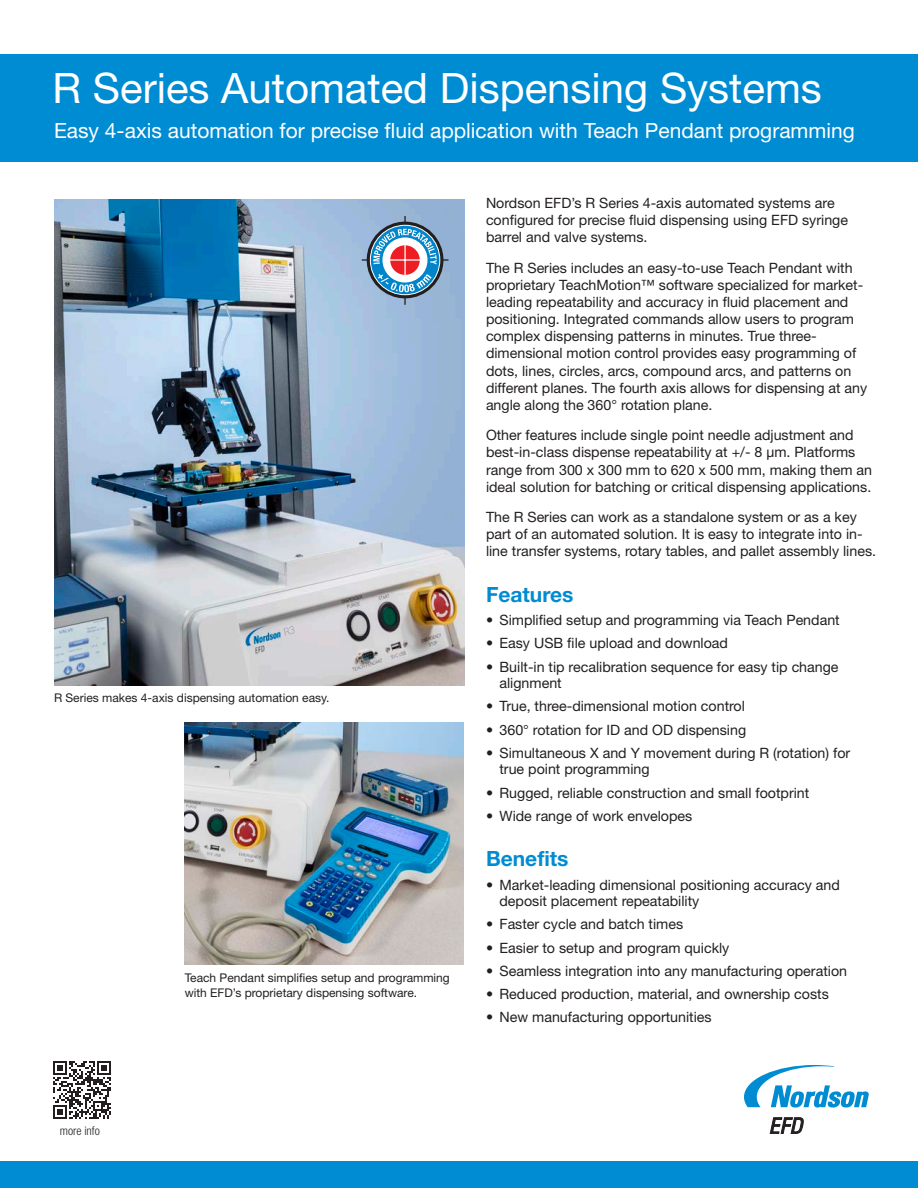
<style>
.page{position:relative;width:918px;height:1188px;background:#fff}
.page>*{position:absolute;margin:0;border:0;box-sizing:border-box;transform-origin:0 0}
.EFD-DataSheet-MainTi{font:42px "Helvetica Neue LT Std";color:#fff}
.EFD-DataSheet-Subtit{font:21px "Helvetica Neue LT Std";color:#fff}
.EFD-DataSheet-BodyTe{font:700 21px "Helvetica Neue LT Std";color:#008cd2}
.EFD-DataSheet-Head-L{font:700 21px "Helvetica Neue LT Std";color:#008cd2}
.EFD-DataSheet-BodyTe-2{font:14.25px/17.1px "Helvetica Neue LT Std";color:#231f20}
.EFD-DataSheet-Captio{font:12px/14.4px "Helvetica Neue LT Std";color:#231f20}
.t1{font:300 condensed 12px "Helvetica Neue LT Std";color:#231f20}
</style>
<div class="page">
<div style="left:0;top:54px;width:918px;height:108px;background:#008cd2"></div>
<svg style="left:770px;top:1117px;width:34px;height:17px"></svg>
<svg style="left:744px;top:1065px;width:125px;height:43px"></svg>
<div style="left:0;top:1161px;width:918px;height:27px;background:#008cd2"></div>
<img style="left:54px;top:200px;width:411px;height:486px">
<img style="left:185px;top:723px;width:278px;height:242px">
<svg style="left:367px;top:222px;width:76px;height:76px"></svg>
<svg style="left:370px;top:225px;width:70px;height:70px"></svg>
<div style="left:382px;top:237px;width:46px;height:46px;background:#fff;border-radius:50%"></div>
<div style="left:390px;top:245px;width:30px;height:30px;background:#ee1d23;border-radius:50%"></div>
<svg style="left:378px;top:274px;width:54px;height:31px"></svg>
<svg style="left:362px;top:216px;width:86px;height:49px"></svg>
<hr style="left:388px;top:259px;width:34px;height:2px;background:#fff">
<hr style="left:404px;top:243px;width:2px;height:34px;background:#fff">
<svg style="left:53px;top:1061px;width:58px;height:58px"></svg>
<p class="EFD-DataSheet-MainTi" style="left:52px;top:64px;width:771px">R Series Automated Dispensing Systems</p>
<p class="EFD-DataSheet-Subtit" style="left:54px;top:118px;width:802px">Easy 4-axis automation for precise fluid application with Teach Pendant programming</p>
<p class="EFD-DataSheet-Captio" style="left:54px;top:690px;width:277px">R Series makes 4-axis dispensing automation easy.</p>
<p class="EFD-DataSheet-Captio" style="left:185px;top:970px;width:267px">Teach Pendant simplifies setup and programming with EFD’s proprietary dispensing software.</p>
<p class="EFD-DataSheet-BodyTe-2" style="left:486px;top:194px;width:364px">Nordson EFD’s R Series 4-axis automated systems are configured for precise fluid dispensing using EFD syringe barrel and valve systems.</p>
<p class="EFD-DataSheet-BodyTe-2" style="left:486px;top:259px;width:383px">The R Series includes an easy-to-use Teach Pendant with proprietary TeachMotion™ software specialized for market&shy;leading repeatability and accuracy in fluid placement and positioning. Integrated commands allow users to program complex dispensing patterns in minutes. True three&shy;dimensional motion control provides easy programming of dots, lines, circles, arcs, compound arcs, and patterns on different planes. The fourth axis allows for dispensing at any angle along the 360° rotation plane.</p>
<p class="EFD-DataSheet-BodyTe-2" style="left:486px;top:427px;width:388px">Other features include single point needle adjustment and best-in-class dispense repeatability at +/- 8 µm. Platforms range from 300 x 300 mm to 620 x 500 mm, making them an ideal solution for batching or critical dispensing applications.</p>
<p class="EFD-DataSheet-BodyTe-2" style="left:486px;top:508px;width:392px">The R Series can work as a standalone system or as a key part of an automated solution. It is easy to integrate into in&shy;line transfer systems, rotary tables, and pallet assembly lines.</p>
<p class="EFD-DataSheet-BodyTe" style="left:486px;top:581px;width:89px">Features</p>
<p class="EFD-DataSheet-BodyTe-2" style="left:486px;top:611px;width:355px">• Simplified setup and programming via Teach Pendant</p>
<p class="EFD-DataSheet-BodyTe-2" style="left:486px;top:635px;width:244px">• Easy USB file upload and download</p>
<p class="EFD-DataSheet-BodyTe-2" style="left:500px;top:658px;width:341px;line-height:16.5px;text-indent:-14px">• Built-in tip recalibration sequence for easy tip change alignment</p>
<p class="EFD-DataSheet-BodyTe-2" style="left:486px;top:698px;width:260px">• True, three-dimensional motion control</p>
<p class="EFD-DataSheet-BodyTe-2" style="left:486px;top:721px;width:262px">• 360° rotation for ID and OD dispensing</p>
<p class="EFD-DataSheet-BodyTe-2" style="left:500px;top:744px;width:352px;line-height:16.5px;text-indent:-14px">• Simultaneous X and Y movement during R (rotation) for true point programming</p>
<p class="EFD-DataSheet-BodyTe-2" style="left:486px;top:784px;width:325px">• Rugged, reliable construction and small footprint</p>
<p class="EFD-DataSheet-BodyTe-2" style="left:486px;top:807px;width:208px">• Wide range of work envelopes</p>
<p class="EFD-DataSheet-Head-L" style="left:486px;top:846px;width:84px">Benefits</p>
<p class="EFD-DataSheet-BodyTe-2" style="left:500px;top:876px;width:342px;line-height:16.5px;text-indent:-14px">• Market-leading dimensional positioning accuracy and deposit placement repeatability</p>
<p class="EFD-DataSheet-BodyTe-2" style="left:486px;top:916px;width:199px">• Faster cycle and batch times</p>
<p class="EFD-DataSheet-BodyTe-2" style="left:486px;top:939px;width:245px">• Easier to setup and program quickly</p>
<p class="EFD-DataSheet-BodyTe-2" style="left:486px;top:962px;width:363px">• Seamless integration into any manufacturing operation</p>
<p class="EFD-DataSheet-BodyTe-2" style="left:486px;top:985px;width:344px">• Reduced production, material, and ownership costs</p>
<p class="EFD-DataSheet-BodyTe-2" style="left:486px;top:1009px;width:227px">• New manufacturing opportunities</p>
<p class="t1" style="left:60px;top:1123px;width:42px">more info</p>
</div>
